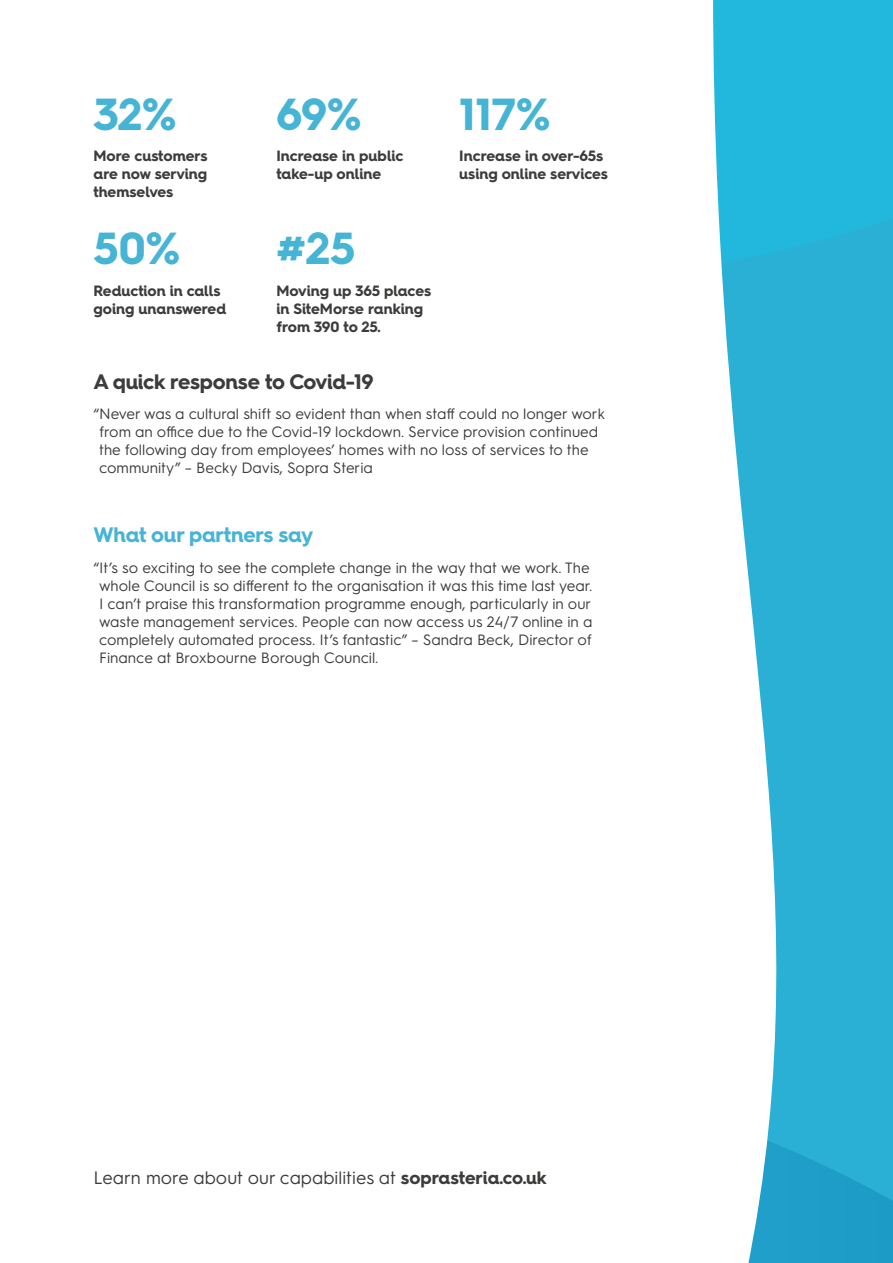
<style>
.page{position:relative;width:893px;height:1263px;background:#fff}
.page>*{position:absolute;margin:0;border:0;box-sizing:border-box;transform-origin:0 0}
.t1{font:700 45px "Hurme Geometric Sans 4";color:#46b4d5}
.t2{font:700 21px "Hurme Geometric Sans 4";letter-spacing:-.01em;color:#3c3c3b}
.t3{font:700 21px "Hurme Geometric Sans 4";letter-spacing:-.01em;color:#46b4d5}
.t4{font:18px "Hurme Geometric Sans 3";color:#3c3c3b}
.t5{font:15px/18px "Hurme Geometric Sans 3";color:#3c3c3b}
.t6{font:700 15px/18px "Hurme Geometric Sans 4";color:#3c3c3b}
.s1{font-family:"Hurme Geometric Sans 4";font-weight:700}
</style>
<div class="page">
<svg style="left:782px;top:297px;width:111px;height:966px;fill:#2bb0d5"></svg>
<svg style="left:782px;top:0;width:111px;height:297px;fill:#22b8dd"></svg>
<svg style="left:713px;top:0;width:69px;height:1263px"></svg>
<h1 class="t1" style="left:94px;top:83px;width:85px">32%</h1>
<h1 class="t1" style="left:276px;top:83px;width:87px">69%</h1>
<h1 class="t1" style="left:459px;top:83px;width:93px">117%</h1>
<p class="t6" style="left:94px;top:147px;width:116px;text-align:justify">More customers are now serving themselves</p>
<p class="t6" style="left:276px;top:147px;width:129px">Increase in public take-up online</p>
<p class="t6" style="left:459px;top:147px;width:150px">Increase in over-65s using online services</p>
<h1 class="t1" style="left:94px;top:217px;width:88px">50%</h1>
<h1 class="t1" style="left:276px;top:217px;width:80px">#25</h1>
<p class="t6" style="left:94px;top:281px;width:134px">Reduction in calls going unanswered</p>
<p class="t6" style="left:276px;top:281px;width:156px">Moving up 365 places in SiteMorse ranking from 390 to 25.</p>
<h2 class="t2" style="left:94px;top:366px;width:282px">A quick response to Covid-19</h2>
<p class="t5" style="left:99px;top:404px;width:507px;text-indent:-6px">“Never was a cultural shift so evident than when staff could no longer work from an office due to the Covid-19 lockdown. Service provision continued the following day from employees’ homes with no loss of services to the community” – Becky Davis, Sopra Steria</p>
<h2 class="t3" style="left:94px;top:520px;width:221px">What our partners say</h2>
<p class="t5" style="left:99px;top:557px;width:495px;text-indent:-6px">“It’s so exciting to see the complete change in the way that we work. The whole Council is so different to the organisation it was this time last year.<br>I can’t praise this transformation programme enough, particularly in our waste management services. People can now access us 24/7 online in a completely automated process. It’s fantastic” – Sandra Beck, Director of Finance at Broxbourne Borough Council.</p>
<p class="t4" style="left:94px;top:1165px;width:455px">Learn more about our capabilities at <span class="s1">soprasteria.co.uk</span></p>
</div>
